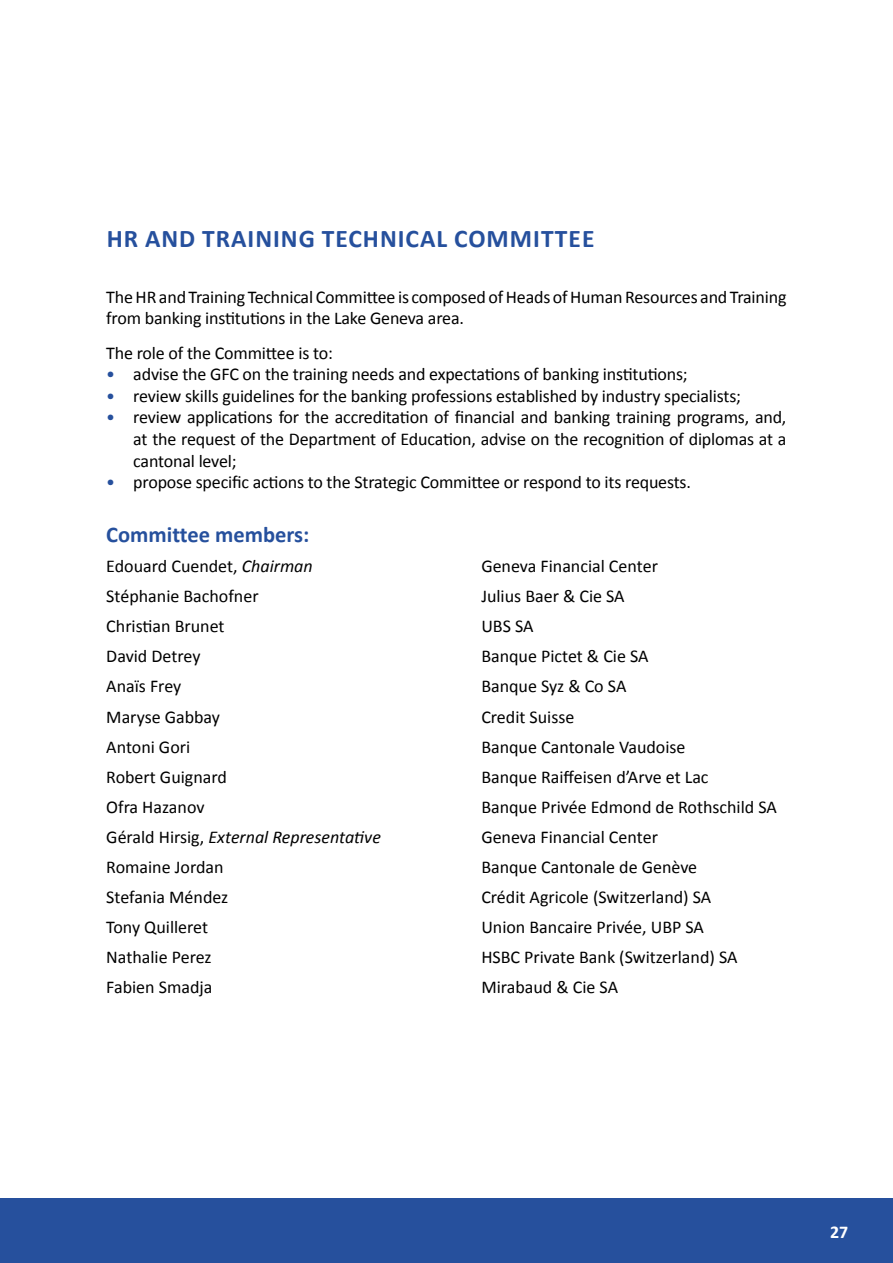
<style>
.page{position:relative;width:893px;height:1263px;background:#fff}
.page>*{position:absolute;margin:0;border:0;box-sizing:border-box;transform-origin:0 0}
.t1{font:700 25.5px "Calibri";letter-spacing:.04em;color:#26509d}
.t2{font:700 22.5px "Calibri";color:#26509d}
.t3{font:18px/21.6px "Calibri";letter-spacing:-.01em;color:#000}
.t4{font:italic 18px "Calibri";color:#000}
.t5{font:700 18px "Calibri";color:#fff}
.s1{color:#26509d}
.s2{font-style:italic}
.s3{font-style:normal}
</style>
<div class="page">
<div style="left:0;top:1199px;width:893px;height:64px;background:#26509d"></div>
<h1 class="t1" style="left:107px;top:220px;width:489px">HR AND TRAINING TECHNICAL COMMITTEE</h1>
<p class="t3" style="left:106px;top:285px;width:682px">The HR and Training Technical Committee is composed of Heads of Human Resources and Training from banking institutions in the Lake Geneva area.</p>
<p class="t3" style="left:106px;top:341px;width:228px">The role of the Committee is to:</p>
<p class="t3" style="left:106px;top:363px;width:583px"><span class="s1">•</span> advise the GFC on the training needs and expectations of banking institutions;</p>
<p class="t3" style="left:106px;top:384px;width:636px"><span class="s1">•</span> review skills guidelines for the banking professions established by industry specialists;</p>
<p class="t3" style="left:133px;top:406px;width:655px;text-align:justify;text-indent:-27px"><span class="s1">•</span> review applications for the accreditation of financial and banking training programs, and, at the request of the Department of Education, advise on the recognition of diplomas at a cantonal level;</p>
<p class="t3" style="left:106px;top:471px;width:586px"><span class="s1">•</span> propose specific actions to the Strategic Committee or respond to its requests.</p>
<p class="t2" style="left:106px;top:519px;width:205px">Committee members:</p>
<p class="t3" style="left:106px;top:555px;width:208px">Edouard Cuendet, <span class="s2">Chairman</span></p>
<p class="t3" style="left:481px;top:555px;width:178px">Geneva Financial Center</p>
<p class="t3" style="left:106px;top:585px;width:154px">Stéphanie Bachofner</p>
<p class="t3" style="left:481px;top:585px;width:145px">Julius Baer &amp; Cie SA</p>
<p class="t3" style="left:106px;top:615px;width:120px">Christian Brunet</p>
<p class="t3" style="left:481px;top:615px;width:54px">UBS SA</p>
<p class="t3" style="left:106px;top:645px;width:96px">David Detrey</p>
<p class="t3" style="left:481px;top:645px;width:169px">Banque Pictet &amp; Cie SA</p>
<p class="t3" style="left:106px;top:675px;width:77px">Anaïs Frey</p>
<p class="t3" style="left:481px;top:675px;width:147px">Banque Syz &amp; Co SA</p>
<p class="t3" style="left:106px;top:705px;width:115px">Maryse Gabbay</p>
<p class="t3" style="left:481px;top:705px;width:95px">Credit Suisse</p>
<p class="t3" style="left:106px;top:735px;width:85px">Antoni Gori</p>
<p class="t3" style="left:481px;top:735px;width:206px">Banque Cantonale Vaudoise</p>
<p class="t3" style="left:106px;top:765px;width:122px">Robert Guignard</p>
<p class="t3" style="left:481px;top:765px;width:229px">Banque Raiffeisen d’Arve et Lac</p>
<p class="t3" style="left:106px;top:795px;width:100px">Ofra Hazanov</p>
<p class="t3" style="left:481px;top:795px;width:297px">Banque Privée Edmond de Rothschild SA</p>
<p class="t4" style="left:106px;top:824px;width:276px"><span class="s3">Gérald Hirsig,</span> External Representative</p>
<p class="t3" style="left:481px;top:826px;width:178px">Geneva Financial Center</p>
<p class="t3" style="left:106px;top:856px;width:119px">Romaine Jordan</p>
<p class="t3" style="left:481px;top:856px;width:217px">Banque Cantonale de Genève</p>
<p class="t3" style="left:106px;top:886px;width:124px">Stefania Méndez</p>
<p class="t3" style="left:481px;top:886px;width:231px">Crédit Agricole (Switzerland) SA</p>
<p class="t3" style="left:106px;top:916px;width:103px">Tony Quilleret</p>
<p class="t3" style="left:481px;top:916px;width:224px">Union Bancaire Privée, UBP SA</p>
<p class="t3" style="left:106px;top:946px;width:107px">Nathalie Perez</p>
<p class="t3" style="left:481px;top:946px;width:258px">HSBC Private Bank (Switzerland) SA</p>
<p class="t3" style="left:106px;top:976px;width:108px">Fabien Smadja</p>
<p class="t3" style="left:481px;top:976px;width:138px">Mirabaud &amp; Cie SA</p>
<p class="t5" style="left:830px;top:1219px;width:20px">27</p>
</div>
